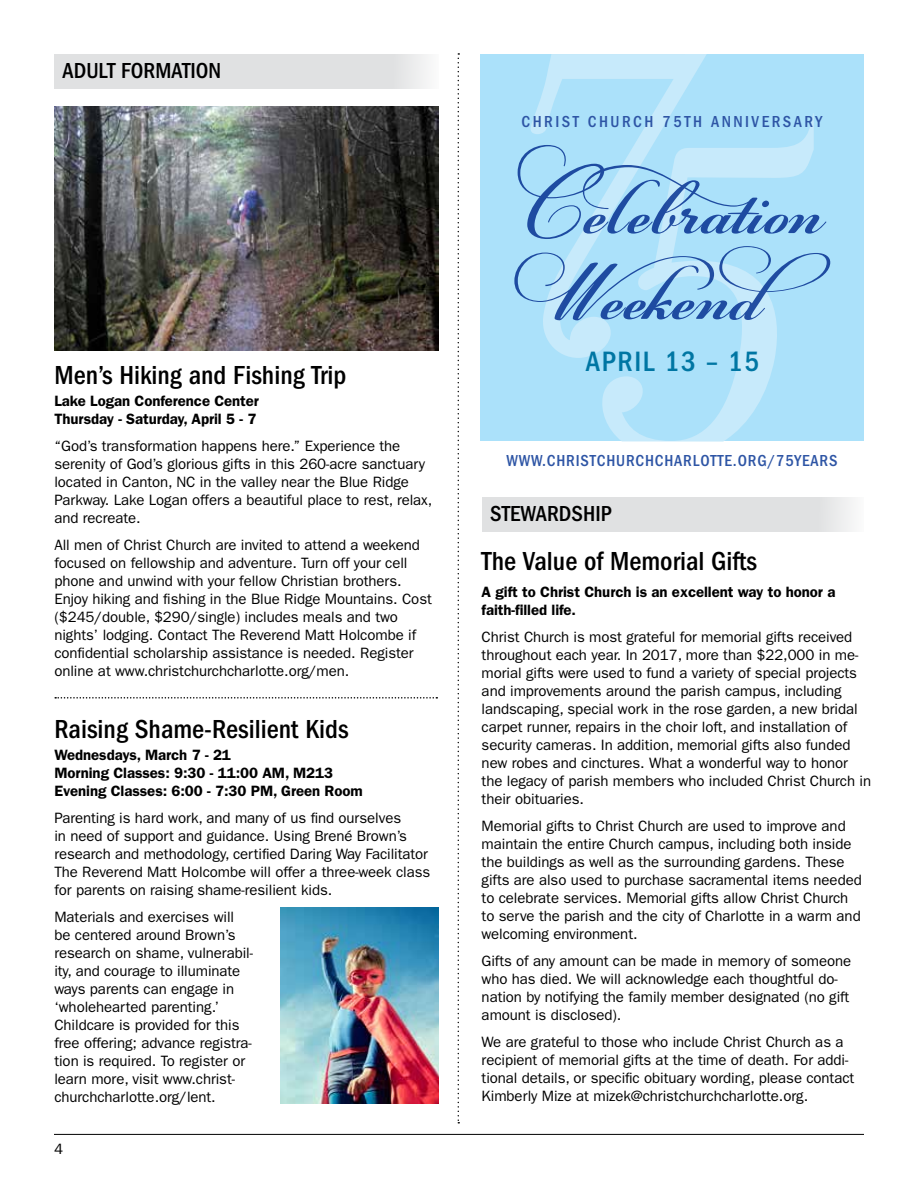
<style>
.page{position:relative;width:918px;height:1188px;background:#fff}
.page>*{position:absolute;margin:0;border:0;box-sizing:border-box;transform-origin:0 0}
.t1{font:500 condensed 29.1px "ITC Franklin Gothic Std";letter-spacing:.05em;color:#0076a3}
.t2{font:500 condensed 27px "ITC Franklin Gothic Std";color:#000}
.t3{font:500 condensed 22.5px "ITC Franklin Gothic Std";color:#000}
.t4{font:500 condensed 16.5px "ITC Franklin Gothic Std";letter-spacing:.05em;color:#2e55a5}
.t5{font:500 condensed 16.5px "ITC Franklin Gothic Std";letter-spacing:.15em;color:#2e55a5}
.t6{font:15px/18px "ITC Franklin Gothic Std";letter-spacing:-.005em;color:#000}
.t7{font:600 15px/18px "ITC Franklin Gothic Std";letter-spacing:-.005em;color:#000}
</style>
<div class="page">
<div style="left:480px;top:54px;width:384px;height:387px;background:#abe1fa"></div>
<hr style="left:54px;top:1134px;width:810px;height:1px;background:#000">
<div style="left:54px;top:54px;width:384px;height:35px;background:#e0e1e2"></div>
<svg style="left:55px;top:697px;width:382px;height:2px"></svg>
<img style="left:54px;top:106px;width:384px;height:245px">
<img style="left:280px;top:907px;width:158px;height:197px">
<svg style="left:458px;top:53px;width:1px;height:1070px"></svg>
<svg style="left:530px;top:54px;width:177px;height:304px"></svg>
<svg style="left:600px;top:113px;width:214px;height:329px"></svg>
<svg style="left:518px;top:145px;width:309px;height:94px"></svg>
<svg style="left:514px;top:246px;width:316px;height:74px"></svg>
<div style="left:482px;top:497px;width:382px;height:34px;background:#e0e1e2"></div>
<h3 class="t3" style="left:63px;top:58px;width:160px">ADULT FORMATION</h3>
<p class="t5" style="left:522px;top:112px;width:302px">CHRIST CHURCH 75TH ANNIVERSARY</p>
<h2 class="t2" style="left:54px;top:359px;width:293px">Men’s Hiking and Fishing Trip</h2>
<p class="t7" style="left:54px;top:392px;width:206px">Lake Logan Conference Center<br>Thursday - Saturday, April 5 - 7</p>
<p class="t6" style="left:54px;top:437px;width:379px">“God’s transformation happens here.” Experience the serenity of God’s glorious gifts in this 260-acre sanctuary located in Canton, NC in the valley near the Blue Ridge Parkway. Lake Logan offers a beautiful place to rest, relax, and recreate.</p>
<p class="t6" style="left:54px;top:536px;width:379px">All men of Christ Church are invited to attend a weekend focused on fellowship and adventure. Turn off your cell phone and unwind with your fellow Christian brothers.<br>Enjoy hiking and fishing in the Blue Ridge Mountains. Cost ($245/double, $290/single) includes meals and two nights’ lodging. Contact The Reverend Matt Holcombe if confidential scholarship assistance is needed. Register online at www.christchurchcharlotte.org/men.</p>
<h2 class="t2" style="left:54px;top:713px;width:296px">Raising Shame-Resilient Kids</h2>
<p class="t7" style="left:54px;top:746px;width:310px">Wednesdays, March 7 - 21<br>Morning Classes: 9:30 - 11:00 AM, M213<br>Evening Classes: 6:00 - 7:30 PM, Green Room</p>
<p class="t6" style="left:54px;top:809px;width:377px">Parenting is hard work, and many of us find ourselves<br>in need of support and guidance. Using Brené Brown’s research and methodology, certified Daring Way Facilitator The Reverend Matt Holcombe will offer a three-week class for parents on raising shame-resilient kids.</p>
<p class="t6" style="left:54px;top:908px;width:200px">Materials and exercises will be centered around Brown’s research on shame, vulnerabil&shy;ity, and courage to illuminate ways parents can engage in ‘wholehearted parenting.’<br>Childcare is provided for this free offering; advance registra&shy;tion is required. To register or learn more, visit www.christ&shy;churchcharlotte.org/lent.</p>
<p class="t6" style="left:54px;top:1140px;width:10px">4</p>
<h1 class="t1" style="left:586px;top:345px;width:175px">APRIL 13 – 15</h1>
<p class="t4" style="left:506px;top:451px;width:333px">WWW.CHRISTCHURCHCHARLOTTE.ORG/75YEARS</p>
<h3 class="t3" style="left:490px;top:501px;width:123px">STEWARDSHIP</h3>
<h2 class="t2" style="left:482px;top:545px;width:277px">The Value of Memorial Gifts</h2>
<p class="t7" style="left:482px;top:583px;width:355px">A gift to Christ Church is an excellent way to honor a faith-filled life.</p>
<p class="t6" style="left:482px;top:628px;width:391px">Christ Church is most grateful for memorial gifts received throughout each year. In 2017, more than $22,000 in me&shy;morial gifts were used to fund a variety of special projects and improvements around the parish campus, including landscaping, special work in the rose garden, a new bridal carpet runner, repairs in the choir loft, and installation of security cameras. In addition, memorial gifts also funded new robes and cinctures. What a wonderful way to honor the legacy of parish members who included Christ Church in their obituaries.</p>
<p class="t6" style="left:482px;top:817px;width:382px">Memorial gifts to Christ Church are used to improve and maintain the entire Church campus, including both inside the buildings as well as the surrounding gardens. These gifts are also used to purchase sacramental items needed to celebrate services. Memorial gifts allow Christ Church to serve the parish and the city of Charlotte in a warm and welcoming environment.</p>
<p class="t6" style="left:482px;top:952px;width:371px">Gifts of any amount can be made in memory of someone who has died. We will acknowledge each thoughtful do&shy;nation by notifying the family member designated (no gift amount is disclosed).</p>
<p class="t6" style="left:482px;top:1033px;width:374px">We are grateful to those who include Christ Church as a recipient of memorial gifts at the time of death. For addi&shy;tional details, or specific obituary wording, please contact Kimberly Mize at mizek@christchurchcharlotte.org.</p>
</div>
